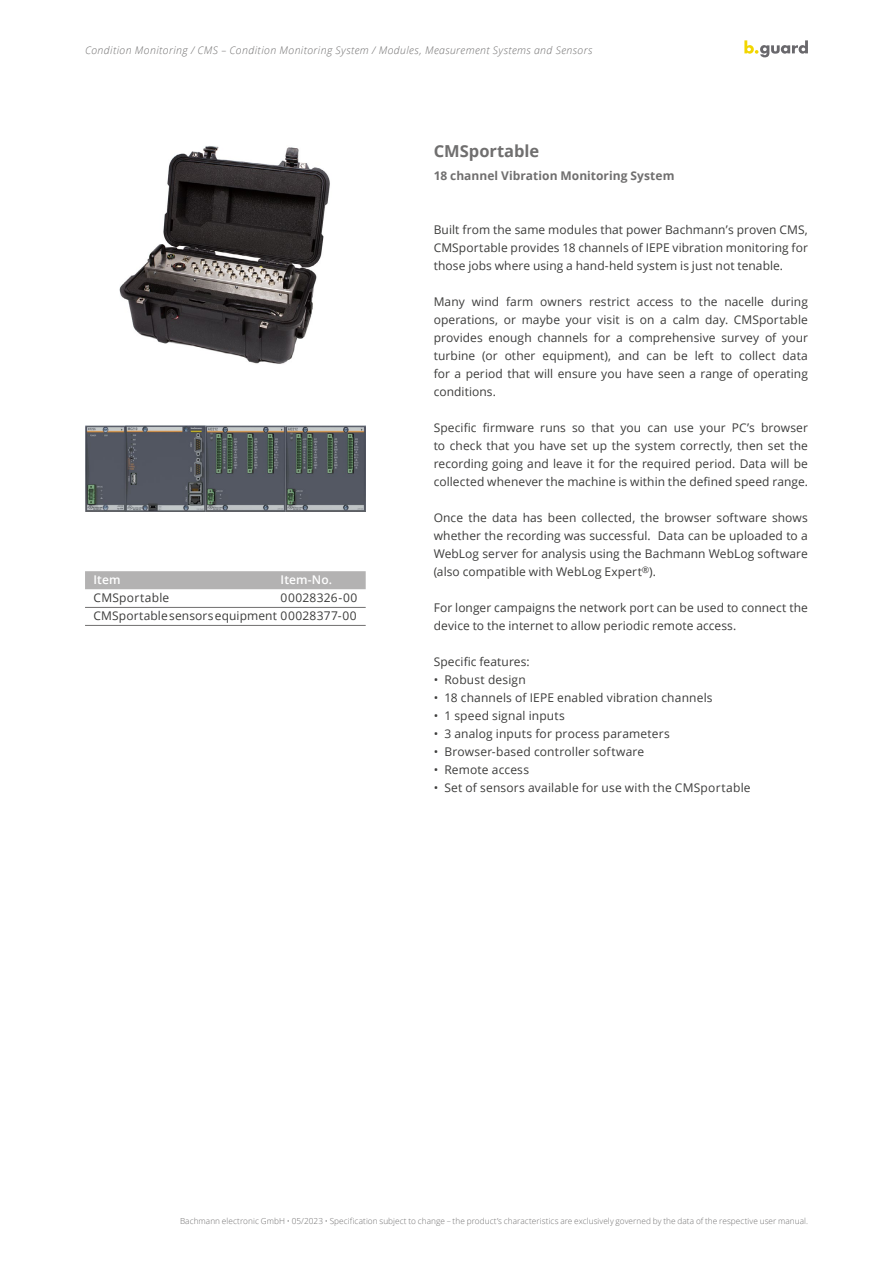
<style>
.page{position:relative;width:893px;height:1263px;background:#fff}
.page>*{position:absolute;margin:0;border:0;box-sizing:border-box;transform-origin:0 0}
.t1{font:700 16.5px "Open Sans";color:#706f6f}
.t2{font:12px/18px "Open Sans";letter-spacing:.01em;color:#3c3c3b;text-align:justify}
.t3{font:700 12px "Open Sans";letter-spacing:.005em;color:#706f6f}
.t4{font:600 12px "Open Sans";letter-spacing:.01em;color:#fff}
.t5{font:italic 300 10.5px "Open Sans";letter-spacing:.04em;color:#706f6f}
.t6{font:300 8.25px "Open Sans";letter-spacing:.005em;color:#706f6f}
</style>
<div class="page">
<svg style="left:744px;top:40px;width:64px;height:17px"></svg>
<img style="left:119px;top:146px;width:211px;height:218px">
<img style="left:85px;top:425px;width:281px;height:87px">
<div style="left:85px;top:571px;width:281px;height:18px;background:#b3b2b2"></div>
<hr style="left:85px;top:607px;width:281px;height:1px;background:#706f6f">
<hr style="left:85px;top:625px;width:281px;height:1px;background:#706f6f">
<p class="t5" style="left:85px;top:43px;width:509px">Condition Monitoring / CMS – Condition Monitoring System / Modules, Measurement Systems and Sensors</p>
<p class="t4" style="left:94px;top:571px;width:29px">Item</p>
<p class="t4" style="left:281px;top:571px;width:53px">Item-No.</p>
<p class="t2" style="left:94px;top:588px;width:77px">CMSportable</p>
<p class="t2" style="left:94px;top:588px;width:265px;text-align:right">00028326-00<br>CMSportable sensors equipment 00028377-00</p>
<h1 class="t1" style="left:434px;top:139px;width:107px">CMSportable</h1>
<p class="t3" style="left:434px;top:167px;width:242px">18 channel Vibration Monitoring System</p>
<p class="t2" style="left:434px;top:221px;width:376px">Built from the same modules that power Bachmann’s proven CMS, CMSportable provides 18 channels of IEPE vibration monitoring for those jobs where using a hand-held system is just not tenable.</p>
<p class="t2" style="left:434px;top:293px;width:376px">Many wind farm owners restrict access to the nacelle during operations, or maybe your visit is on a calm day. CMSportable provides enough channels for a comprehensive survey of your turbine (or other equipment), and can be left to collect data for a period that will ensure you have seen a range of operating conditions.</p>
<p class="t2" style="left:434px;top:419px;width:376px">Specific firmware runs so that you can use your PC’s browser to check that you have set up the system correctly, then set the recording going and leave it for the required period. Data will be collected whenever the machine is within the defined speed range.</p>
<p class="t2" style="left:434px;top:509px;width:376px">Once the data has been collected, the browser software shows whether the recording was successful. Data can be uploaded to a WebLog server for analysis using the Bachmann WebLog software (also compatible with WebLog Expert<sup>®</sup>).</p>
<p class="t2" style="left:434px;top:599px;width:376px">For longer campaigns the network port can be used to connect the device to the internet to allow periodic remote access.</p>
<p class="t2" style="left:434px;top:653px;width:97px">Specific features:</p>
<p class="t2" style="left:434px;top:671px;width:94px">• Robust design</p>
<p class="t2" style="left:434px;top:689px;width:280px">• 18 channels of IEPE enabled vibration channels</p>
<p class="t2" style="left:434px;top:707px;width:133px">• 1 speed signal inputs</p>
<p class="t2" style="left:434px;top:725px;width:238px">• 3 analog inputs for process parameters</p>
<p class="t2" style="left:434px;top:743px;width:212px">• Browser-based controller software</p>
<p class="t2" style="left:434px;top:761px;width:97px">• Remote access</p>
<p class="t2" style="left:434px;top:779px;width:318px">• Set of sensors available for use with the CMSportable</p>
<p class="t6" style="left:180px;top:1216px;width:629px">Bachmann electronic GmbH • 05/2023 • Specification subject to change – the product’s characteristics are exclusively governed by the data of the respective user manual.</p>
</div>
